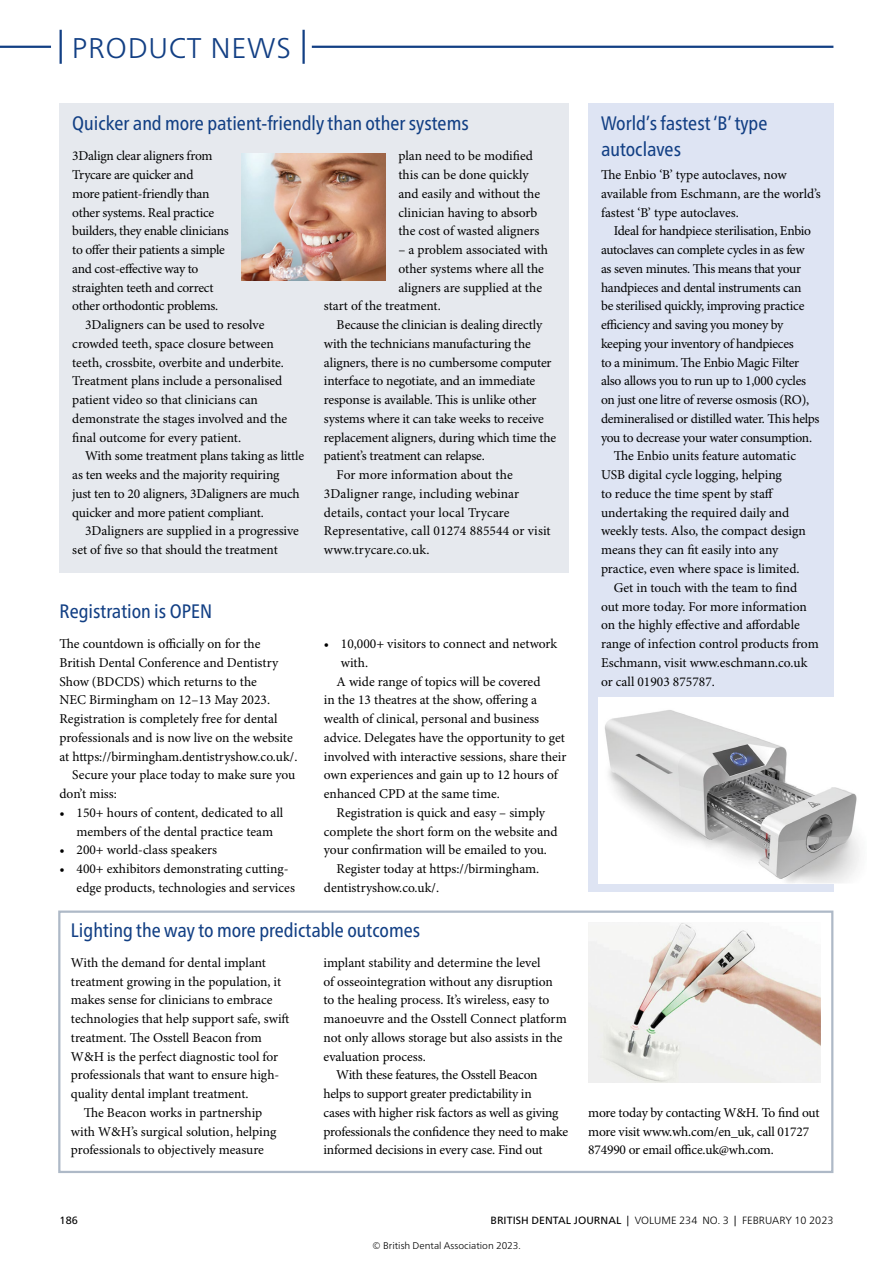
<style>
.page{position:relative;width:893px;height:1263px;background:#fff}
.page>*{position:absolute;margin:0;border:0;box-sizing:border-box;transform-origin:0 0}
.t1{font:300 28.5px "Frutiger Neue LT Pro";letter-spacing:.025em;color:#123f84}
.Title_9_Cnd_13pt_286{font:condensed 19.5px/25.5px "Frutiger Neue LT Pro";color:#123f84}
.Para_9pt_ragged{font:13.5px/18.8px "Minion Pro";letter-spacing:-.005em;color:#000}
.Para_9pt_ragged_1st{font:13.5px/18.8px "Minion Pro";letter-spacing:-.01em;color:#000}
.t2{font:300 10.5px "Frutiger Neue LT Pro";letter-spacing:.005em;color:#000}
.t3{font:10.5px "Frutiger Neue LT Pro";color:#000}
.t4{font:300 9.75px "Frutiger Neue LT Pro";color:#000}
.s1{font-weight:400}
</style>
<div class="page">
<div style="left:60px;top:104px;width:509px;height:469px;background:#e6e9ee"></div>
<img style="left:241px;top:153px;width:144px;height:128px">
<div style="left:588px;top:103px;width:245px;height:789px;background:#dee4f3"></div>
<div style="left:58px;top:910px;width:775px;height:263px;border:2px solid #aeb9c7"></div>
<img style="left:588px;top:923px;width:232px;height:159px">
<img style="left:599px;top:698px;width:261px;height:185px">
<hr style="left:0;top:46px;width:51px;height:2px;background:#123f84">
<hr style="left:312px;top:46px;width:521px;height:2px;background:#123f84">
<hr style="left:60px;top:30px;width:2px;height:34px;background:#123f84">
<hr style="left:302px;top:30px;width:3px;height:34px;background:#123f84">
<h1 class="t1" style="left:72px;top:31px;width:221px">PRODUCT NEWS</h1>
<p class="Title_9_Cnd_13pt_286" style="left:72px;top:111px;width:398px">Quicker and more patient-friendly than other systems</p>
<p class="Title_9_Cnd_13pt_286" style="left:601px;top:111px;width:168px">World’s fastest ‘B’ type autoclaves</p>
<p class="Para_9pt_ragged_1st" style="left:601px;top:166px;width:221px">The Enbio ‘B’ type autoclaves, now available from Eschmann, are the world’s fastest ‘B’ type autoclaves.</p>
<p class="Para_9pt_ragged" style="left:601px;top:222px;width:220px;text-indent:13px">Ideal for handpiece sterilisation, Enbio autoclaves can complete cycles in as few<br>as seven minutes. This means that your handpieces and dental instruments can<br>be sterilised quickly, improving practice efficiency and saving you money by keeping your inventory of handpieces<br>to a minimum. The Enbio Magic Filter also allows you to run up to 1,000 cycles on just one litre of reverse osmosis (RO), demineralised or distilled water. This helps you to decrease your water consumption.</p>
<p class="Para_9pt_ragged" style="left:601px;top:447px;width:206px;text-indent:13px">The Enbio units feature automatic USB digital cycle logging, helping<br>to reduce the time spent by staff undertaking the required daily and weekly tests. Also, the compact design means they can fit easily into any practice, even where space is limited.</p>
<p class="Para_9pt_ragged" style="left:601px;top:579px;width:219px;text-indent:13px">Get in touch with the team to find<br>out more today. For more information on the highly effective and affordable range of infection control products from Eschmann, visit www.eschmann.co.uk or call 01903 875787.</p>
<p class="Para_9pt_ragged_1st" style="left:72px;top:147px;width:158px">3Dalign clear aligners from<br>Trycare are quicker and<br>more patient-friendly than other systems. Real practice builders, they enable clinicians to offer their patients a simple and cost-effective way to straighten teeth and correct other orthodontic problems.</p>
<p class="Para_9pt_ragged" style="left:72px;top:316px;width:216px;text-indent:13px">3Daligners can be used to resolve crowded teeth, space closure between teeth, crossbite, overbite and underbite.<br>Treatment plans include a personalised patient video so that clinicians can demonstrate the stages involved and the final outcome for every patient.</p>
<p class="Para_9pt_ragged" style="left:72px;top:447px;width:233px;text-indent:13px">With some treatment plans taking as little as ten weeks and the majority requiring<br>just ten to 20 aligners, 3Daligners are much quicker and more patient compliant.</p>
<p class="Para_9pt_ragged" style="left:72px;top:522px;width:228px;text-indent:13px">3Daligners are supplied in a progressive set of five so that should the treatment</p>
<p class="Para_9pt_ragged" style="left:398px;top:147px;width:143px">plan need to be modified this can be done quickly and easily and without the clinician having to absorb the cost of wasted aligners</p>
<p class="Para_9pt_ragged" style="left:398px;top:241px;width:151px">– a problem associated with</p>
<p class="Para_9pt_ragged" style="left:398px;top:260px;width:147px">other systems where all the</p>
<p class="Para_9pt_ragged" style="left:398px;top:279px;width:145px">aligners are supplied at the</p>
<p class="Para_9pt_ragged" style="left:324px;top:297px;width:118px">start of the treatment.</p>
<p class="Para_9pt_ragged" style="left:324px;top:316px;width:234px;text-indent:13px">Because the clinician is dealing directly with the technicians manufacturing the aligners, there is no cumbersome computer interface to negotiate, and an immediate response is available. This is unlike other systems where it can take weeks to receive replacement aligners, during which time the patient’s treatment can relapse.</p>
<p class="Para_9pt_ragged" style="left:324px;top:466px;width:228px;text-indent:13px">For more information about the 3Daligner range, including webinar details, contact your local Trycare Representative, call 01274 885544 or visit www.trycare.co.uk.</p>
<p class="Title_9_Cnd_13pt_286" style="left:60px;top:598px;width:154px">Registration is OPEN</p>
<p class="Para_9pt_ragged_1st" style="left:60px;top:635px;width:239px">The countdown is officially on for the British Dental Conference and Dentistry Show (BDCDS) which returns to the<br>NEC Birmingham on 12–13 May 2023.<br>Registration is completely free for dental professionals and is now live on the website at https://birmingham.dentistryshow.co.uk/.</p>
<p class="Para_9pt_ragged" style="left:60px;top:766px;width:237px;text-indent:13px">Secure your place today to make sure you don’t miss:</p>
<p class="Para_9pt_ragged" style="left:60px;top:804px;width:225px;text-align:center">• 150+ hours of content, dedicated to all members of the dental practice team</p>
<p class="Para_9pt_ragged" style="left:60px;top:841px;width:159px">• 200+ world-class speakers</p>
<p class="Para_9pt_ragged" style="left:77px;top:860px;width:220px;text-indent:-17px">• 400+ exhibitors demonstrating cutting&shy;edge products, technologies and services</p>
<p class="Para_9pt_ragged" style="left:341px;top:635px;width:218px;text-indent:-17px">• 10,000+ visitors to connect and network with.</p>
<p class="Para_9pt_ragged" style="left:324px;top:672px;width:244px;text-indent:13px">A wide range of topics will be covered<br>in the 13 theatres at the show, offering a wealth of clinical, personal and business advice. Delegates have the opportunity to get involved with interactive sessions, share their own experiences and gain up to 12 hours of enhanced CPD at the same time.</p>
<p class="Para_9pt_ragged" style="left:324px;top:804px;width:235px;text-indent:13px">Registration is quick and easy – simply complete the short form on the website and your confirmation will be emailed to you.</p>
<p class="Para_9pt_ragged" style="left:324px;top:860px;width:217px;text-indent:13px">Register today at https://birmingham. dentistryshow.co.uk/.</p>
<p class="Title_9_Cnd_13pt_286" style="left:71px;top:917px;width:351px">Lighting the way to more predictable outcomes</p>
<p class="Para_9pt_ragged" style="left:324px;top:954px;width:245px">implant stability and determine the level<br>of osseointegration without any disruption to the healing process. It’s wireless, easy to manoeuvre and the Osstell Connect platform not only allows storage but also assists in the evaluation process.</p>
<p class="Para_9pt_ragged" style="left:324px;top:1066px;width:246px;text-indent:13px">With these features, the Osstell Beacon<br>helps to support greater predictability in<br>cases with higher risk factors as well as giving professionals the confidence they need to make informed decisions in every case. Find out</p>
<p class="Para_9pt_ragged_1st" style="left:71px;top:954px;width:220px">With the demand for dental implant treatment growing in the population, it makes sense for clinicians to embrace technologies that help support safe, swift treatment. The Osstell Beacon from W&amp;H is the perfect diagnostic tool for professionals that want to ensure high&shy;quality dental implant treatment.</p>
<p class="Para_9pt_ragged" style="left:71px;top:1104px;width:207px;text-indent:13px">The Beacon works in partnership with W&amp;H’s surgical solution, helping professionals to objectively measure</p>
<p class="Para_9pt_ragged" style="left:588px;top:1104px;width:233px">more today by contacting W&amp;H. To find out more visit www.wh.com/en_uk, call 01727<br>874990 or email office.uk@wh.com.</p>
<p class="t3" style="left:60px;top:1214px;width:20px">186</p>
<p class="t2" style="left:490px;top:1214px;width:344px"><span class="s1">BRITISH DENTAL JOURNAL |</span> VOLUME 234 NO. 3 <span class="s1">|</span> February 10 2023</p>
<p class="t4" style="left:372px;top:1240px;width:150px">© B ritish Dental Association 2023.</p>
</div>
